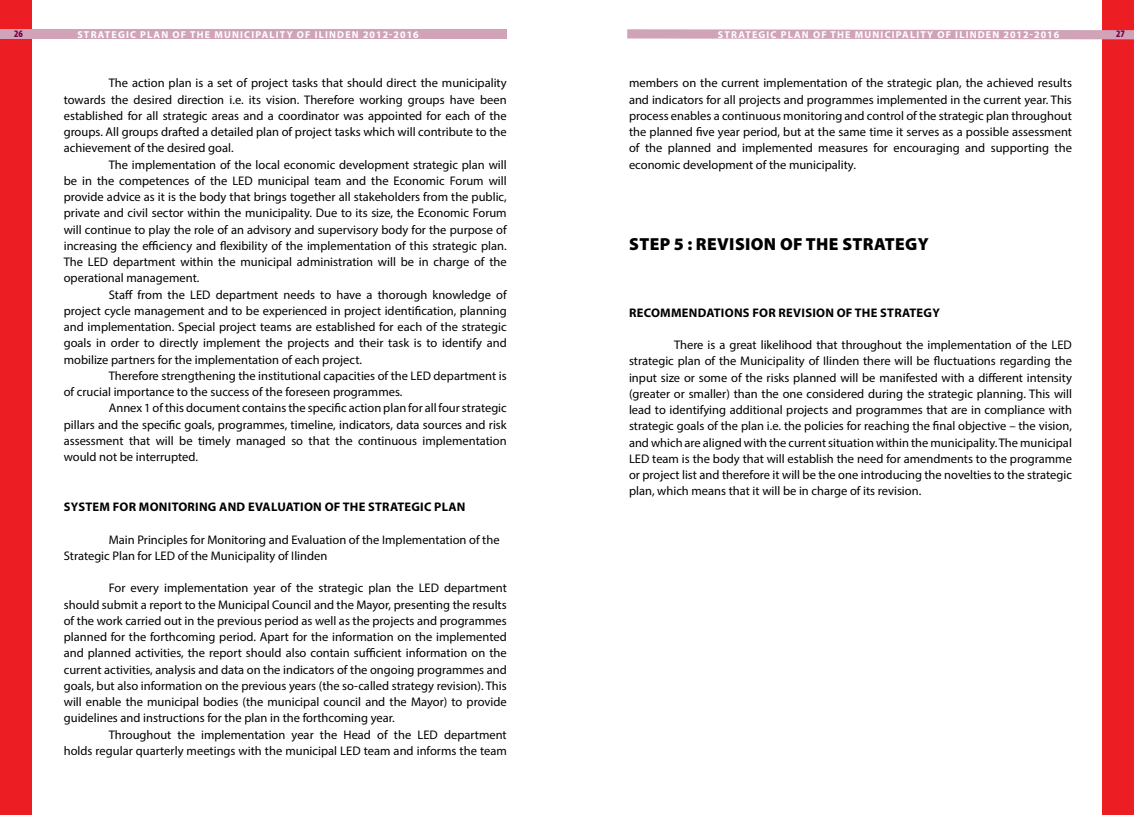
<style>
.page{position:relative;width:1134px;height:815px;background:#fff}
.page>*{position:absolute;margin:0;border:0;box-sizing:border-box;transform-origin:0 0}
.t1{font:900 17.5px "Myriad Pro";letter-spacing:.02em;color:#000}
.t2{font:12.5px/16.2px "Myriad Pro";color:#000;text-align:justify}
.t3{font:700 12.5px "Myriad Pro";letter-spacing:.02em;color:#000}
.t4{font:700 10px "Myriad Pro";letter-spacing:.12em;color:#fff}
.t5{font:900 condensed 10px "Myriad Pro";color:#7b0046}
</style>
<div class="page">
<div style="left:0;top:0;width:32px;height:815px;background:#ed1d24"></div>
<div style="left:1102px;top:0;width:32px;height:815px;background:#ed1d24"></div>
<div style="left:0;top:29px;width:507px;height:10px;background:#d1a3b9"></div>
<svg style="left:627px;top:29px;width:507px;height:10px;background:#d4a9bd"></svg>
<p class="t5" style="left:14px;top:27px;width:10px">26</p>
<p class="t4" style="left:77px;top:28px;width:343px">STRATEGIC PLAN OF THE MUNICIPALITY OF ILINDEN 2012-2016</p>
<p class="t4" style="left:718px;top:28px;width:343px">STRATEGIC PLAN OF THE MUNICIPALITY OF ILINDEN 2012-2016</p>
<p class="t5" style="left:1116px;top:27px;width:10px">27</p>
<p class="t2" style="left:64px;top:75px;width:444px;text-indent:45px">The action plan is a set of project tasks that should direct the municipality towards the desired direction i.e. its vision. Therefore working groups have been established for all strategic areas and a coordinator was appointed for each of the groups. All groups drafted a detailed plan of project tasks which will contribute to the achievement of the desired goal.</p>
<p class="t2" style="left:64px;top:156px;width:445px;text-indent:45px">The implementation of the local economic development strategic plan will be in the competences of the LED municipal team and the Economic Forum will provide advice as it is the body that brings together all stakeholders from the public, private and civil sector within the municipality. Due to its size, the Economic Forum will continue to play the role of an advisory and supervisory body for the purpose of increasing the efficiency and flexibility of the implementation of this strategic plan.<br>The LED department within the municipal administration will be in charge of the operational management.</p>
<p class="t2" style="left:64px;top:286px;width:445px;text-indent:45px">Staff from the LED department needs to have a thorough knowledge of project cycle management and to be experienced in project identification, planning and implementation. Special project teams are established for each of the strategic goals in order to directly implement the projects and their task is to identify and mobilize partners for the implementation of each project.</p>
<p class="t2" style="left:64px;top:367px;width:444px;text-indent:45px">Therefore strengthening the institutional capacities of the LED department is of crucial importance to the success of the foreseen programmes.</p>
<p class="t2" style="left:64px;top:400px;width:445px;text-indent:45px">Annex 1 of this document contains the specific action plan for all four strategic pillars and the specific goals, programmes, timeline, indicators, data sources and risk assessment that will be timely managed so that the continuous implementation would not be interrupted.</p>
<p class="t3" style="left:64px;top:499px;width:24px">SYSTEM</p>
<p class="t3" style="left:113px;top:499px;width:354px">FOR MONITORING AND EVALUATION OF THE STRATEGIC PLAN</p>
<p class="t2" style="left:64px;top:531px;width:437px;text-indent:45px">Main Principles for Monitoring and Evaluation of the Implementation of the<br>Strategic Plan for LED of the Municipality of Ilinden</p>
<p class="t2" style="left:64px;top:580px;width:444px;text-indent:45px">For every implementation year of the strategic plan the LED department should submit a report to the Municipal Council and the Mayor, presenting the results of the work carried out in the previous period as well as the projects and programmes planned for the forthcoming period. Apart for the information on the implemented and planned activities, the report should also contain sufficient information on the current activities, analysis and data on the indicators of the ongoing programmes and goals, but also information on the previous years (the so-called strategy revision). This will enable the municipal bodies (the municipal council and the Mayor) to provide guidelines and instructions for the plan in the forthcoming year.</p>
<p class="t2" style="left:64px;top:726px;width:444px;text-align:right">Throughout the implementation year the Head of the LED department<br>holds regular quarterly meetings with the municipal LED team and informs the team</p>
<p class="t2" style="left:629px;top:75px;width:444px">members on the current implementation of the strategic plan, the achieved results and indicators for all projects and programmes implemented in the current year. This process enables a continuous monitoring and control of the strategic plan throughout the planned five year period, but at the same time it serves as a possible assessment of the planned and implemented measures for encouraging and supporting the economic development of the municipality.</p>
<h1 class="t1" style="left:629px;top:232px;width:301px">STEP 5 : REVISION OF THE STRATEGY</h1>
<p class="t3" style="left:629px;top:304px;width:10px">RECOMME</p>
<p class="t3" style="left:689px;top:304px;width:253px">NDATIONS FOR REVISION OF THE STRATEGY</p>
<p class="t2" style="left:629px;top:337px;width:444px;text-indent:45px">There is a great likelihood that throughout the implementation of the LED strategic plan of the Municipality of Ilinden there will be fluctuations regarding the input size or some of the risks planned will be manifested with a different intensity (greater or smaller) than the one considered during the strategic planning. This will lead to identifying additional projects and programmes that are in compliance with strategic goals of the plan i.e. the policies for reaching the final objective – the vision, and which are aligned with the current situation within the municipality. The municipal LED team is the body that will establish the need for amendments to the programme or project list and therefore it will be the one introducing the novelties to the strategic plan, which means that it will be in charge of its revision.</p>
</div>
